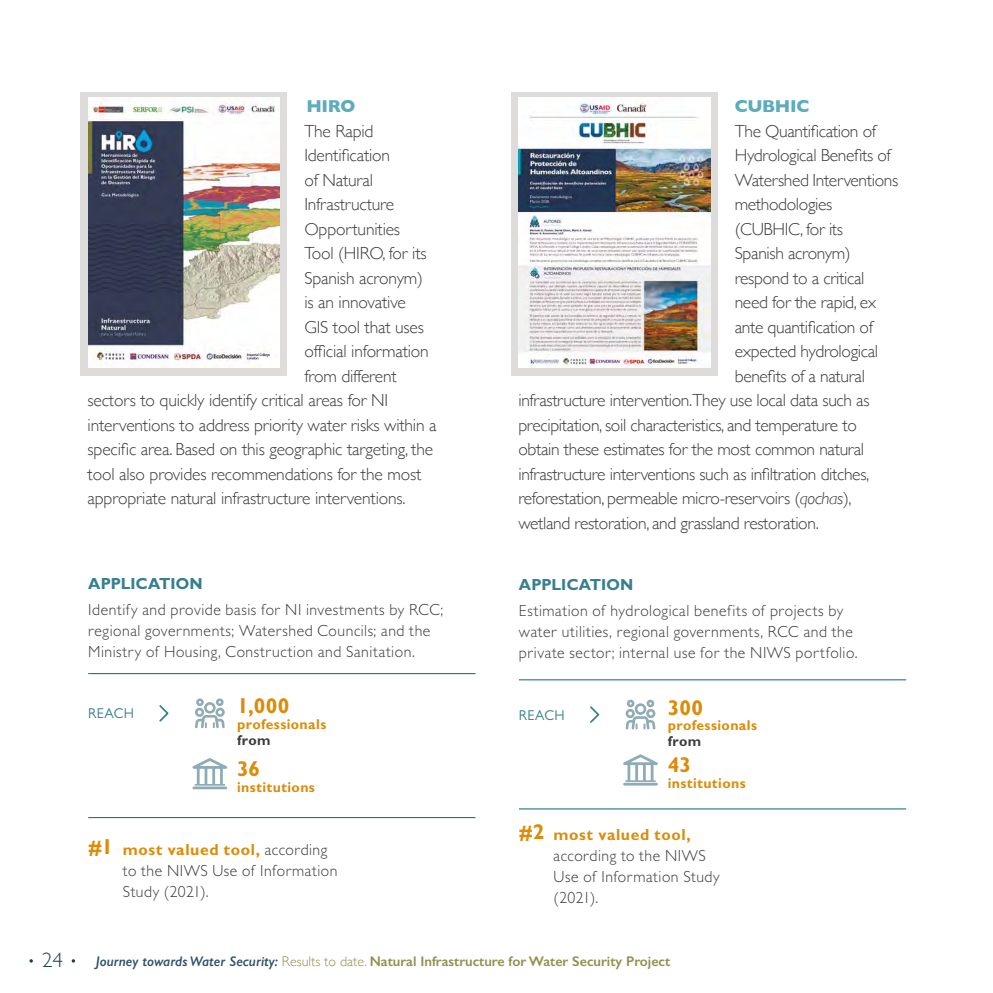
<style>
.page{position:relative;width:993px;height:993px;background:#fff}
.page>*{position:absolute;margin:0;border:0;box-sizing:border-box;transform-origin:0 0}
.t1{font:700 21.35px "Gill Sans";letter-spacing:.01em;color:#dc8c08}
.t2{font:300 21px "Gill Sans";color:#193f57}
.t3{font:300 17.5px "Gill Sans";letter-spacing:-.02em;color:#3c3c3b}
.t4{font:700 17.5px "Gill Sans";letter-spacing:-.02em;color:#5dacbb}
.t5{font:300 16.1px/21px "Gill Sans";letter-spacing:.035em;color:#3c3c3b}
.t6{font:700 16.1px "Gill Sans";letter-spacing:.005em;color:#377f8f}
.t7{font:700 16.1px "Gill Sans";letter-spacing:.04em;color:#dc8c09}
.t8{font:700 14.35px "Gill Sans";letter-spacing:.03em;color:#dc8c08}
.t9{font:14.35px "Gill Sans";letter-spacing:.03em;color:#377f8f}
.t10{font:700 14.35px "Gill Sans";letter-spacing:.025em;color:#3c3c3b}
.t11{font:600 14px "Gill Sans";color:#928f4e}
.s1{font-weight:700;color:#dc8c09}
.s2{font-style:italic}
.s3{font-style:italic;color:#305268}
.s4{font-weight:300}
</style>
<div class="page">
<div style="left:80px;top:92px;width:207px;height:283px;background:#dddcdb"></div>
<div style="left:510px;top:92px;width:207px;height:283px;background:#dddcdb"></div>
<svg style="left:195px;top:698px;width:30px;height:30px"></svg>
<svg style="left:159px;top:705px;width:10px;height:17px"></svg>
<svg style="left:192px;top:758px;width:35px;height:31px"></svg>
<hr style="left:88px;top:673px;width:387px;height:1px;background:#006878">
<hr style="left:88px;top:817px;width:387px;height:1px;background:#006878">
<svg style="left:625px;top:699px;width:30px;height:30px"></svg>
<svg style="left:590px;top:706px;width:10px;height:17px"></svg>
<svg style="left:623px;top:754px;width:34px;height:31px"></svg>
<hr style="left:518px;top:679px;width:387px;height:1px;background:#006878">
<hr style="left:518px;top:808px;width:387px;height:1px;background:#006878">
<img style="left:89px;top:97px;width:191px;height:270px">
<img style="left:519px;top:97px;width:191px;height:270px">
<p class="t4" style="left:306px;top:92px;width:50px">HIRO</p>
<p class="t4" style="left:734px;top:92px;width:76px">CUBHIC</p>
<p class="t3" style="left:304px;top:117px;width:71px">The Rapid</p>
<p class="t3" style="left:304px;top:141px;width:87px">Identification</p>
<p class="t3" style="left:304px;top:166px;width:70px">of Natural</p>
<p class="t3" style="left:304px;top:190px;width:91px">Infrastructure</p>
<p class="t3" style="left:304px;top:215px;width:97px">Opportunities</p>
<p class="t3" style="left:304px;top:239px;width:124px">Tool (HIRO, for its</p>
<p class="t3" style="left:304px;top:264px;width:120px">Spanish acronym)</p>
<p class="t3" style="left:304px;top:288px;width:103px">is an innovative</p>
<p class="t3" style="left:304px;top:313px;width:121px">GIS tool that uses</p>
<p class="t3" style="left:304px;top:337px;width:126px">official information</p>
<p class="t3" style="left:304px;top:362px;width:94px">from different</p>
<p class="t3" style="left:88px;top:386px;width:302px">sectors to quickly identify critical areas for NI</p>
<p class="t3" style="left:88px;top:411px;width:350px">interventions to address priority water risks within a</p>
<p class="t3" style="left:88px;top:435px;width:347px">specific area. Based on this geographic targeting, the</p>
<p class="t3" style="left:88px;top:460px;width:335px">tool also provides recommendations for the most</p>
<p class="t3" style="left:88px;top:484px;width:319px">appropriate natural infrastructure interventions.</p>
<p class="t6" style="left:88px;top:573px;width:116px">APPLICATION</p>
<p class="t5" style="left:88px;top:598px;width:356px">Identify and provide basis for NI investments by RCC; regional governments; Watershed Councils; and the<br>Ministry of Housing, Construction and Sanitation.</p>
<p class="t9" style="left:88px;top:705px;width:47px">REACH</p>
<p class="t1" style="left:237px;top:692px;width:54px">1,000</p>
<p class="t8" style="left:237px;top:715px;width:91px">professionals</p>
<p class="t10" style="left:237px;top:730px;width:35px">from</p>
<p class="t1" style="left:237px;top:755px;width:24px">36</p>
<p class="t8" style="left:237px;top:777px;width:79px">institutions</p>
<p class="t1" style="left:88px;top:833px;width:26px">#1</p>
<p class="t5" style="left:123px;top:838px;width:216px"><span class="s1">most valued tool,</span> according to the NIWS Use of Information<br>Study (2021).</p>
<p class="t3" style="left:734px;top:117px;width:143px">The Quantification of</p>
<p class="t3" style="left:734px;top:141px;width:157px">Hydrological Benefits of</p>
<p class="t3" style="left:734px;top:166px;width:165px">Watershed Interventions</p>
<p class="t3" style="left:734px;top:190px;width:99px">methodologies</p>
<p class="t3" style="left:734px;top:215px;width:110px">(CUBHIC, for its</p>
<p class="t3" style="left:734px;top:239px;width:117px">Spanish acronym)</p>
<p class="t3" style="left:734px;top:264px;width:131px">respond to a critical</p>
<p class="t3" style="left:734px;top:288px;width:143px">need for the rapid, ex</p>
<p class="t3" style="left:734px;top:313px;width:140px">ante quantification of</p>
<p class="t3" style="left:734px;top:337px;width:145px">expected hydrological</p>
<p class="t3" style="left:734px;top:362px;width:132px">benefits of a natural</p>
<p class="t3" style="left:518px;top:386px;width:352px">infrastructure intervention.They use local data such as</p>
<p class="t3" style="left:518px;top:411px;width:340px">precipitation, soil characteristics, and temperature to</p>
<p class="t3" style="left:518px;top:435px;width:347px">obtain these estimates for the most common natural</p>
<p class="t3" style="left:518px;top:460px;width:352px">infrastructure interventions such as infiltration ditches,</p>
<p class="t3" style="left:518px;top:484px;width:334px">reforestation, permeable micro-reservoirs (<span class="s2">qochas</span>),</p>
<p class="t3" style="left:518px;top:509px;width:302px">wetland restoration, and grassland restoration.</p>
<p class="t6" style="left:518px;top:575px;width:116px">APPLICATION</p>
<p class="t5" style="left:518px;top:599px;width:340px">Estimation of hydrological benefits of projects by water utilities, regional governments, RCC and the private sector; internal use for the NIWS portfolio.</p>
<p class="t9" style="left:518px;top:706px;width:47px">REACH</p>
<p class="t1" style="left:667px;top:694px;width:37px">300</p>
<p class="t8" style="left:667px;top:716px;width:91px">professionals</p>
<p class="t10" style="left:667px;top:732px;width:35px">from</p>
<p class="t1" style="left:667px;top:751px;width:25px">43</p>
<p class="t8" style="left:667px;top:774px;width:79px">institutions</p>
<p class="t1" style="left:518px;top:818px;width:27px">#2</p>
<p class="t7" style="left:553px;top:823px;width:138px">most valued tool,</p>
<p class="t5" style="left:553px;top:844px;width:167px">according to the NIWS<br>Use of Information Study (2021).</p>
<p class="t2" style="left:42px;top:943px;width:22px">24</p>
<p class="t11" style="left:96px;top:951px;width:575px"><span class="s3">Journey towards Water Security:</span> <span class="s4">Results to date.</span> Natural Infrastructure for Water Security Project</p>
</div>
